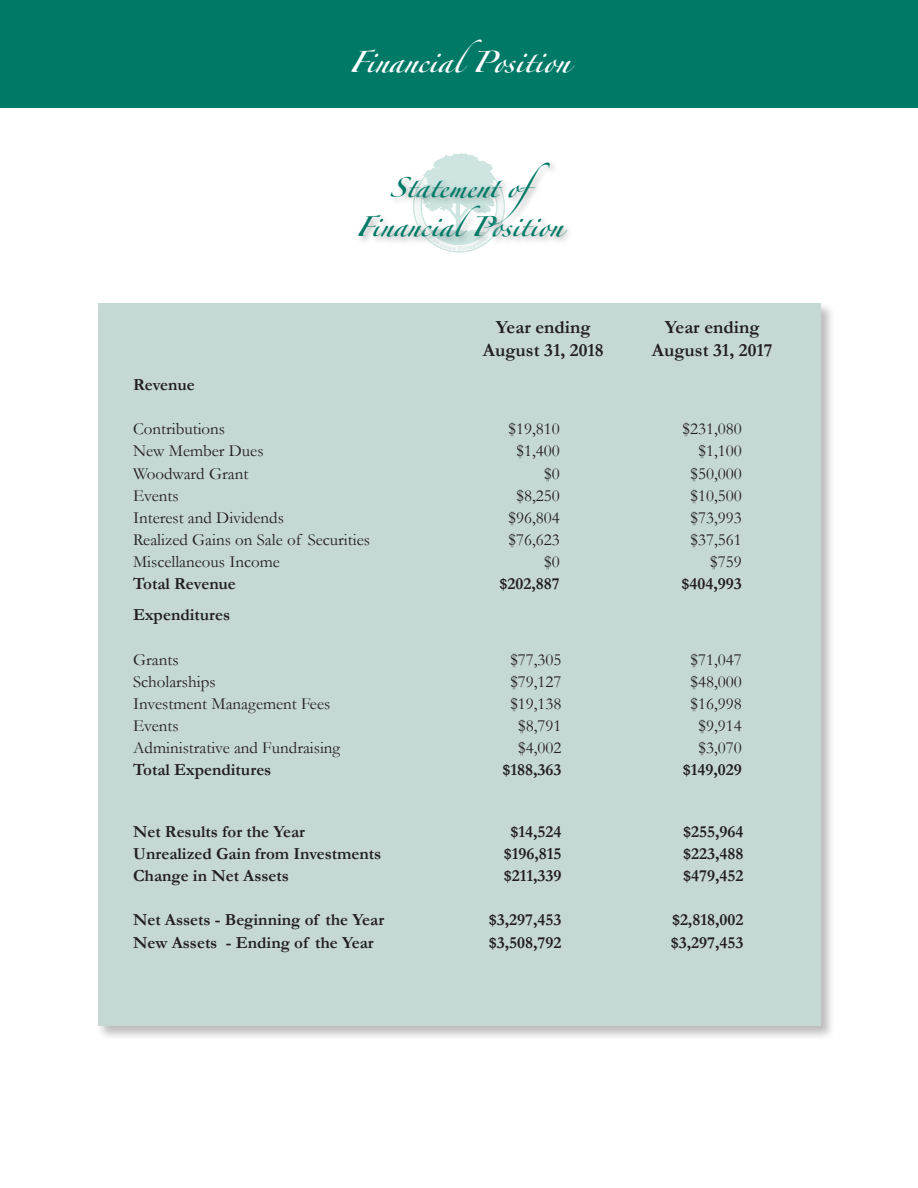
<style>
.page{position:relative;width:918px;height:1188px;background:#fff}
.page>*{position:absolute;margin:0;border:0;box-sizing:border-box;transform-origin:0 0}
.t1{font:48px "Zapfino Forte LT Pro";color:#fff}
.t2{font:45px "Zapfino Forte LT Pro";color:#007a67}
.t3{font:700 18.75px "Garamond";color:#231f20}
.t4{font:16.95px "Garamond";color:#231f20}
.t5{font:700 16.95px "Garamond";color:#231f20}
</style>
<div class="page">
<div style="left:0;top:0;width:918px;height:108px;background:#007a67"></div>
<div style="left:96px;top:302px;width:739px;height:739px;background:#231f20;opacity:.3"></div>
<div style="left:98px;top:303px;width:722px;height:723px;background:#c5d8d4"></div>
<div style="left:356px;top:160px;width:220px;height:86px;background:#231f20;opacity:.35"></div>
<svg style="left:413px;top:154px;width:92px;height:99px"></svg>
<p class="t1" style="left:349px;top:27px;width:222px">Financial Position</p>
<p class="t2" style="left:390px;top:155px;width:191px">Statement of</p>
<p class="t2" style="left:356px;top:194px;width:208px">Financial Position</p>
<p class="t3" style="left:496px;top:316px;width:96px">Year ending</p>
<p class="t3" style="left:483px;top:339px;width:122px">August 31, 2018</p>
<p class="t3" style="left:665px;top:316px;width:96px">Year ending</p>
<p class="t3" style="left:652px;top:339px;width:122px">August 31, 2017</p>
<p class="t5" style="left:133px;top:375px;width:63px">Revenue</p>
<p class="t4" style="left:133px;top:419px;width:94px">Contributions</p>
<p class="t4" style="left:509px;top:419px;width:53px">$19,810</p>
<p class="t4" style="left:683px;top:419px;width:61px">$231,080</p>
<p class="t4" style="left:133px;top:441px;width:132px">New Member Dues</p>
<p class="t4" style="left:517px;top:441px;width:45px">$1,400</p>
<p class="t4" style="left:698px;top:441px;width:45px">$1,100</p>
<p class="t4" style="left:133px;top:463px;width:117px">Woodward Grant</p>
<p class="t4" style="left:544px;top:463px;width:17px">$0</p>
<p class="t4" style="left:691px;top:463px;width:53px">$50,000</p>
<p class="t4" style="left:133px;top:485px;width:47px">Events</p>
<p class="t4" style="left:517px;top:485px;width:45px">$8,250</p>
<p class="t4" style="left:691px;top:485px;width:53px">$10,500</p>
<p class="t4" style="left:133px;top:507px;width:152px">Interest and Dividends</p>
<p class="t4" style="left:509px;top:507px;width:53px">$96,804</p>
<p class="t4" style="left:691px;top:507px;width:53px">$73,993</p>
<p class="t4" style="left:133px;top:529px;width:238px">Realized Gains on Sale of Securities</p>
<p class="t4" style="left:509px;top:529px;width:53px">$76,623</p>
<p class="t4" style="left:691px;top:529px;width:53px">$37,561</p>
<p class="t4" style="left:133px;top:552px;width:148px">Miscellaneous Income</p>
<p class="t4" style="left:544px;top:552px;width:17px">$0</p>
<p class="t4" style="left:710px;top:552px;width:33px">$759</p>
<p class="t5" style="left:133px;top:574px;width:104px">Total Revenue</p>
<p class="t5" style="left:500px;top:574px;width:62px">$202,887</p>
<p class="t5" style="left:681px;top:574px;width:62px">$404,993</p>
<p class="t5" style="left:133px;top:605px;width:99px">Expenditures</p>
<p class="t4" style="left:133px;top:649px;width:47px">Grants</p>
<p class="t4" style="left:510px;top:649px;width:53px">$77,305</p>
<p class="t4" style="left:691px;top:649px;width:53px">$71,047</p>
<p class="t4" style="left:133px;top:671px;width:84px">Scholarships</p>
<p class="t4" style="left:510px;top:671px;width:53px">$79,127</p>
<p class="t4" style="left:691px;top:671px;width:53px">$48,000</p>
<p class="t4" style="left:133px;top:693px;width:199px">Investment Management Fees</p>
<p class="t4" style="left:510px;top:693px;width:53px">$19,138</p>
<p class="t4" style="left:691px;top:693px;width:53px">$16,998</p>
<p class="t4" style="left:133px;top:715px;width:47px">Events</p>
<p class="t4" style="left:518px;top:715px;width:45px">$8,791</p>
<p class="t4" style="left:698px;top:715px;width:45px">$9,914</p>
<p class="t4" style="left:133px;top:738px;width:209px">Administrative and Fundraising</p>
<p class="t4" style="left:518px;top:738px;width:45px">$4,002</p>
<p class="t4" style="left:698px;top:738px;width:45px">$3,070</p>
<p class="t5" style="left:133px;top:760px;width:140px">Total Expenditures</p>
<p class="t5" style="left:503px;top:760px;width:60px">$188,363</p>
<p class="t5" style="left:683px;top:760px;width:60px">$149,029</p>
<p class="t5" style="left:133px;top:822px;width:173px">Net Results for the Year</p>
<p class="t5" style="left:511px;top:822px;width:53px">$14,524</p>
<p class="t5" style="left:683px;top:822px;width:62px">$255,964</p>
<p class="t5" style="left:133px;top:844px;width:250px">Unrealized Gain from Investments</p>
<p class="t5" style="left:504px;top:844px;width:59px">$196,815</p>
<p class="t5" style="left:683px;top:844px;width:62px">$223,488</p>
<p class="t5" style="left:133px;top:866px;width:157px">Change in Net Assets</p>
<p class="t5" style="left:504px;top:866px;width:59px">$211,339</p>
<p class="t5" style="left:683px;top:866px;width:62px">$479,452</p>
<p class="t5" style="left:133px;top:910px;width:253px">Net Assets - Beginning of the Year</p>
<p class="t5" style="left:489px;top:910px;width:74px">$3,297,453</p>
<p class="t5" style="left:672px;top:910px;width:73px">$2,818,002</p>
<p class="t5" style="left:133px;top:932px;width:242px">New Assets - Ending of the Year</p>
<p class="t5" style="left:489px;top:932px;width:74px">$3,508,792</p>
<p class="t5" style="left:671px;top:932px;width:74px">$3,297,453</p>
</div>
